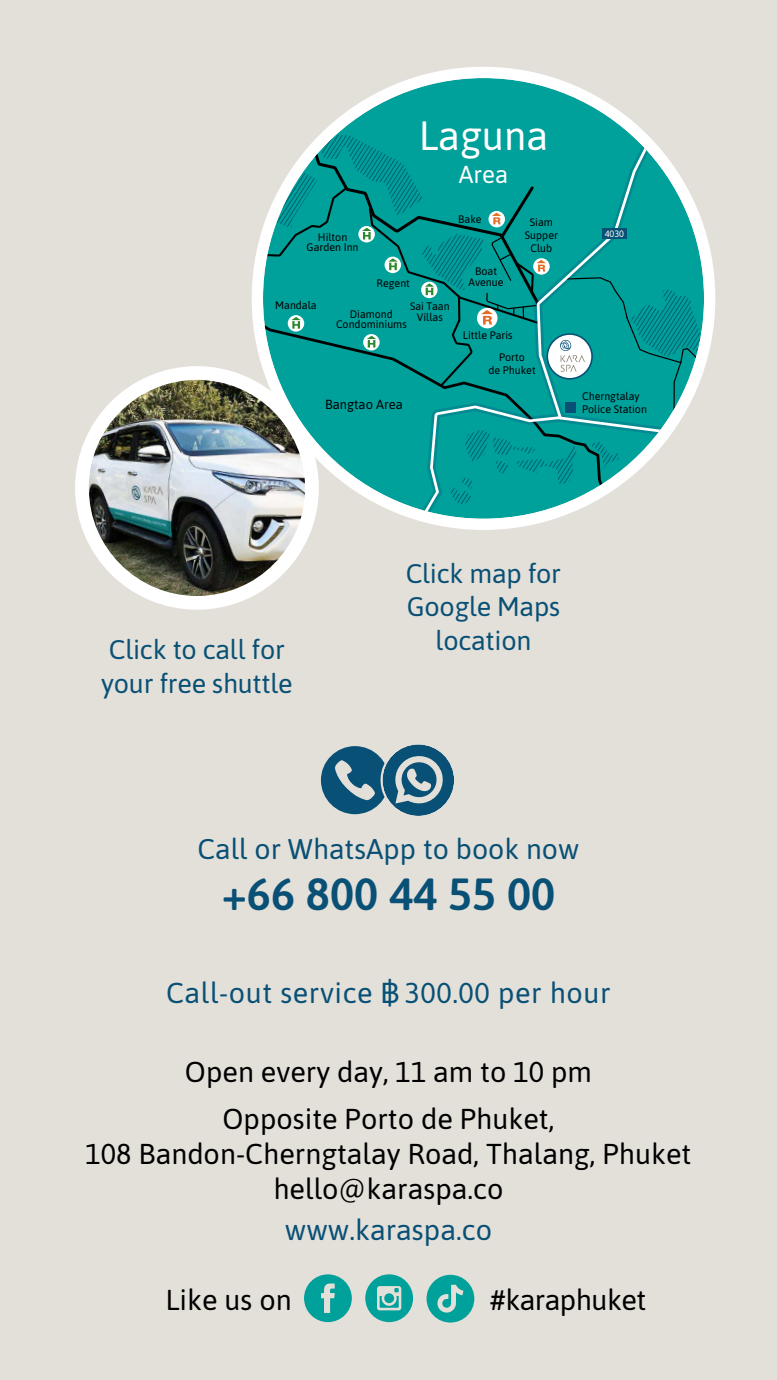
<style>
.page{position:relative;width:777px;height:1380px;background:#fff}
.page>*{position:absolute;margin:0;border:0;box-sizing:border-box;transform-origin:0 0}
.t1{font:600 45px "Asap";color:#085075}
.t2{font:40.88px "Asap";color:#fff}
.t3{font:28.75px/47.5px "Asap";color:#000;text-align:center}
.t4{font:28.75px "Asap";letter-spacing:.02em;color:#085075}
.t5{font:28.75px "Asap";color:#085075}
.t6{font:28.75px "Asap";letter-spacing:-.02em;color:#000}
.t7{font:28.44px "Asap";color:#085075}
.t8{font:26.88px/33.8px "Asap";letter-spacing:-.01em;color:#085075;text-align:center}
.t9{font:24.5px "Asap";color:#fff}
.t10{font:13.25px "Asap";color:#000}
.t11{font:10.88px/10.8px "Asap";color:#000;text-align:center}
.t12{font:9.25px "Asap";color:#fff}
.s1{font-family:"Helvetica";font-size:28.12px}
</style>
<div class="page">
<div style="left:0;top:0;width:776px;height:1380px;background:#e3dfd9"></div>
<div style="left:304px;top:1274px;width:47px;height:48px;background:#00a09b;border-radius:50%"></div>
<svg style="left:321px;top:1283px;width:13px;height:30px"></svg>
<div style="left:365px;top:1274px;width:48px;height:48px;background:#00a09b;border-radius:50%"></div>
<svg style="left:377px;top:1286px;width:24px;height:24px"></svg>
<div style="left:426px;top:1275px;width:48px;height:48px;background:#00a09b;border-radius:50%"></div>
<svg style="left:437px;top:1285px;width:26px;height:28px"></svg>
<div style="left:75px;top:366px;width:244px;height:244px;background:#fff;border-radius:50%"></div>
<img style="left:89px;top:380px;width:216px;height:216px;border-radius:108px">
<svg style="left:263px;top:388px;width:55px;height:131px"></svg>
<svg style="left:320px;top:78px;width:221px;height:57px"></svg>
<svg style="left:263px;top:196px;width:13px;height:192px;background:#7ac7c4"></svg>
<svg style="left:350px;top:120px;width:353px;height:399px;background:#26a6a2"></svg>
<div style="left:251px;top:67px;width:464px;height:463px;border:11px solid #fff;border-radius:50%"></div>
<div style="left:601px;top:228px;width:25px;height:11px;background:#085075"></div>
<div style="left:384px;top:257px;width:17px;height:16px;background:#fff;border-radius:50%"></div>
<svg style="left:421px;top:282px;width:16px;height:16px"></svg>
<svg style="left:424px;top:283px;width:10px;height:12px"></svg>
<svg style="left:276px;top:135px;width:121px;height:369px;background:#32a9a5"></svg>
<div style="left:477px;top:308px;width:20px;height:20px;background:#fff;border-radius:50%"></div>
<svg style="left:490px;top:236px;width:23px;height:46px"></svg>
<svg style="left:481px;top:292px;width:57px;height:33px;background:#23918b"></svg>
<svg style="left:488px;top:211px;width:16px;height:16px"></svg>
<svg style="left:491px;top:213px;width:10px;height:11px"></svg>
<svg style="left:547px;top:334px;width:44px;height:45px"></svg>
<svg style="left:560px;top:278px;width:143px;height:164px;background:#26a7a4"></svg>
<div style="left:546px;top:333px;width:46px;height:47px;border:2px solid #085075;border-radius:50%"></div>
<div style="left:565px;top:402px;width:11px;height:11px;background:#085075"></div>
<svg style="left:533px;top:258px;width:16px;height:17px"></svg>
<svg style="left:536px;top:260px;width:9px;height:12px"></svg>
<svg style="left:320px;top:745px;width:133px;height:70px"></svg>
<div style="left:380px;top:742px;width:76px;height:76px;border:2px solid #e3dfd9;border-radius:50%"></div>
<p class="t11" style="left:306px;top:231px;width:53px">Hilton<br>Garden Inn</p>
<p class="t11" style="left:376px;top:277px;width:35px">Regent</p>
<h2 class="t2" style="left:419px;top:108px;width:131px">Laguna</h2>
<h3 class="t9" style="left:458px;top:157px;width:51px">Area</h3>
<p class="t11" style="left:458px;top:213px;width:25px">Bake</p>
<p class="t11" style="left:468px;top:265px;width:37px">Boat<br>Avenue</p>
<p class="t11" style="left:524px;top:215px;width:35px;line-height:13.1px">Siam<br>Supper<br>Club</p>
<p class="t11" style="left:275px;top:300px;width:43px">Mandala</p>
<p class="t11" style="left:410px;top:300px;width:41px">Sai Taan<br>Villas</p>
<p class="t11" style="left:336px;top:308px;width:72px">Diamond<br>Condominiums</p>
<p class="t10" style="left:325px;top:396px;width:79px">Bangtao Area</p>
<p class="t11" style="left:463px;top:330px;width:51px">Little Paris</p>
<p class="t11" style="left:488px;top:350px;width:49px;line-height:13.1px">Porto<br>de Phuket</p>
<p class="t12" style="left:604px;top:227px;width:21px">4030</p>
<p class="t11" style="left:582px;top:389px;width:66px;line-height:13.1px;text-align:left">Cherngtalay<br>Police Station</p>
<h3 class="t8" style="left:101px;top:631px;width:193px;text-align:left">Click to call for your free shuttle</h3>
<h3 class="t8" style="left:405px;top:555px;width:157px">Click map for<br>Google Maps location</h3>
<h3 class="t7" style="left:197px;top:829px;width:383px">Call or WhatsApp to book now</h3>
<h1 class="t1" style="left:222px;top:862px;width:335px">+66 800 44 55 00</h1>
<h3 class="t4" style="left:166px;top:973px;width:446px">Call-out service <span class="s1">฿</span> 300.00 per hour</h3>
<h3 class="t3" style="left:185px;top:1046px;width:408px">Open every day, 11 am to 10 pm<br>Opposite Porto de Phuket,</h3>
<h3 class="t3" style="left:85px;top:1135px;width:607px;line-height:35px">108 Bandon-Cherngtalay Road, Thalang, Phuket hello@karaspa.co</h3>
<h3 class="t5" style="left:285px;top:1210px;width:208px">www.karaspa.co</h3>
<h3 class="t3" style="left:165px;top:1275px;width:128px">Like us on</h3>
<h3 class="t6" style="left:490px;top:1280px;width:158px">#karaphuket</h3>
</div>
